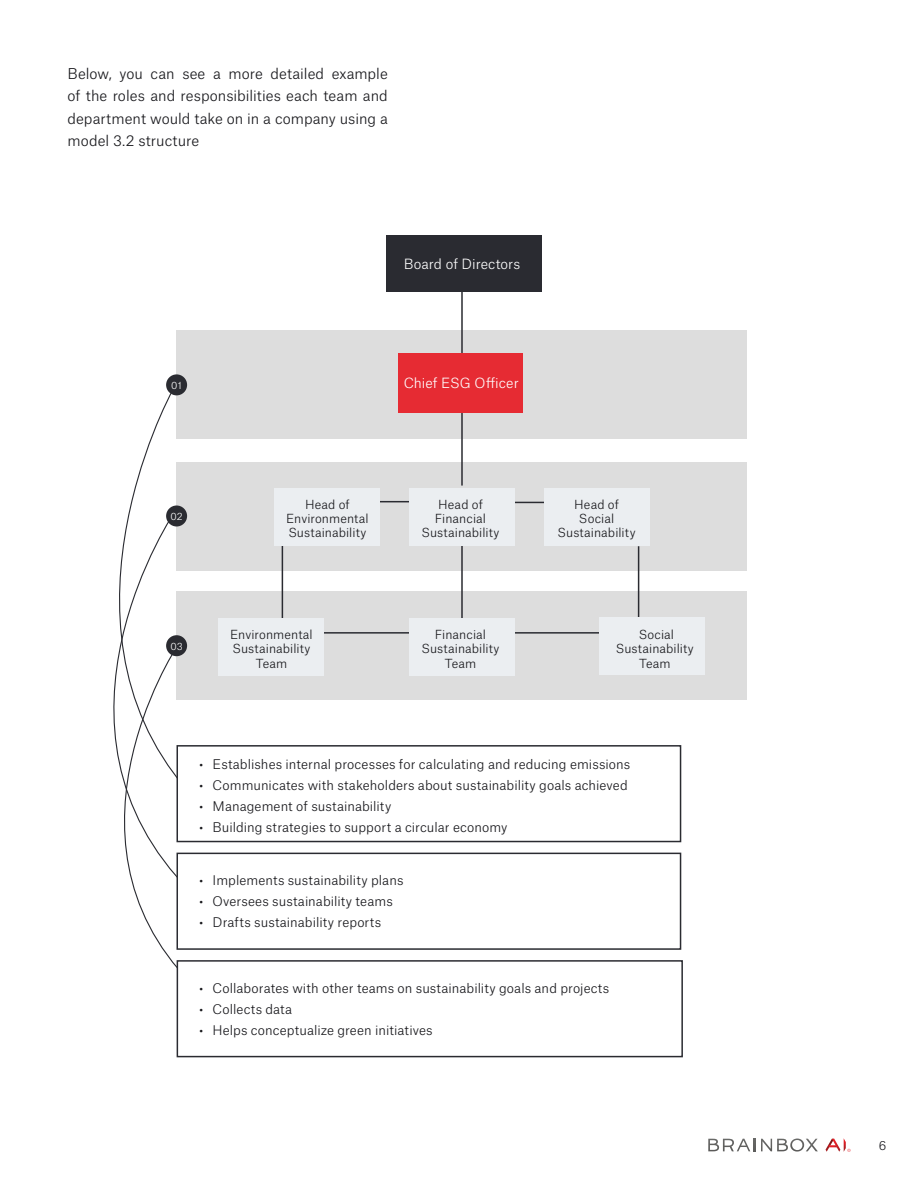
<style>
.page{position:relative;width:918px;height:1188px;background:#fff}
.page>*{position:absolute;margin:0;border:0;box-sizing:border-box;transform-origin:0 0}
.t1{font:300 14.25px/22.5px "Atlas Grotesk";color:#17171b;text-align:justify}
.t2{font:300 13.5px "Atlas Grotesk";letter-spacing:.005em;color:#fff}
.t3{font:300 12.75px "Atlas Grotesk";letter-spacing:.005em;color:#17171b}
.t4{font:300 12px "Atlas Grotesk";letter-spacing:.005em;color:#17171b}
.t5{font:300 9.6px "Atlas Grotesk";color:#fff}
</style>
<div class="page">
<svg style="left:761px;top:1139px;width:57px;height:13px"></svg>
<svg style="left:708px;top:1139px;width:47px;height:12px"></svg>
<svg style="left:826px;top:1138px;width:24px;height:14px"></svg>
<div style="left:177px;top:591px;width:570px;height:109px;background:#ddd"></div>
<div style="left:177px;top:462px;width:570px;height:108px;background:#ddd"></div>
<div style="left:177px;top:330px;width:570px;height:109px;background:#ddd"></div>
<hr style="left:461px;top:278px;width:2px;height:82px;background:#2a2b31">
<hr style="left:461px;top:370px;width:2px;height:116px;background:#2a2b31">
<hr style="left:364px;top:501px;width:60px;height:1px;background:#2a2b31">
<hr style="left:506px;top:502px;width:60px;height:1px;background:#2a2b31">
<hr style="left:297px;top:632px;width:327px;height:2px;background:#2a2b31">
<hr style="left:461px;top:516px;width:2px;height:116px;background:#2a2b31">
<hr style="left:282px;top:516px;width:1px;height:116px;background:#2a2b31">
<hr style="left:638px;top:546px;width:1px;height:116px;background:#2a2b31">
<div style="left:274px;top:489px;width:106px;height:57px;background:#ebeef1"></div>
<div style="left:409px;top:489px;width:106px;height:57px;background:#ebeef1"></div>
<div style="left:409px;top:618px;width:106px;height:58px;background:#ebeef1"></div>
<div style="left:219px;top:618px;width:105px;height:58px;background:#ebeef1"></div>
<div style="left:600px;top:617px;width:105px;height:57px;background:#ebeef1"></div>
<div style="left:544px;top:489px;width:106px;height:57px;background:#ebeef1"></div>
<div style="left:386px;top:236px;width:156px;height:56px;background:#2a2b31"></div>
<div style="left:398px;top:353px;width:125px;height:60px;background:#e62b33"></div>
<svg style="left:124px;top:807px;width:84px;height:192px"></svg>
<div style="left:177px;top:853px;width:504px;height:97px;background:#fff;border:2px solid #2a2b31"></div>
<div style="left:177px;top:960px;width:506px;height:97px;background:#fff;border:2px solid #2a2b31"></div>
<svg style="left:113px;top:392px;width:90px;height:415px"></svg>
<div style="left:177px;top:745px;width:504px;height:97px;background:#fff;border:2px solid #2a2b31"></div>
<div style="left:166px;top:374px;width:21px;height:21px;background:#2a2b31;border-radius:50%"></div>
<div style="left:166px;top:506px;width:21px;height:20px;background:#2a2b31;border-radius:50%"></div>
<div style="left:166px;top:635px;width:21px;height:21px;background:#2a2b31;border-radius:50%"></div>
<p class="t1" style="left:68px;top:61px;width:322px">Below, you can see a more detailed example of the roles and responsibilities each team and department would take on in a company using a model 3.2 structure</p>
<p class="t5" style="left:171px;top:378px;width:12px">01</p>
<p class="t5" style="left:170px;top:509px;width:14px">02</p>
<p class="t5" style="left:170px;top:638px;width:14px">03</p>
<p class="t2" style="left:404px;top:254px;width:118px">Board of Directors</p>
<p class="t2" style="left:404px;top:373px;width:117px">Chief ESG Officer</p>
<p class="t4" style="left:305px;top:495px;width:46px">Head of</p>
<p class="t4" style="left:286px;top:509px;width:84px">Environmental</p>
<p class="t4" style="left:288px;top:523px;width:80px">Sustainability</p>
<p class="t4" style="left:230px;top:625px;width:84px">Environmental</p>
<p class="t4" style="left:232px;top:639px;width:80px">Sustainability</p>
<p class="t4" style="left:256px;top:654px;width:33px">Team</p>
<p class="t4" style="left:438px;top:495px;width:46px">Head of</p>
<p class="t4" style="left:435px;top:509px;width:53px">Financial</p>
<p class="t4" style="left:421px;top:523px;width:80px">Sustainability</p>
<p class="t4" style="left:435px;top:625px;width:53px">Financial</p>
<p class="t4" style="left:421px;top:639px;width:80px">Sustainability</p>
<p class="t4" style="left:445px;top:654px;width:33px">Team</p>
<p class="t4" style="left:574px;top:495px;width:46px">Head of</p>
<p class="t4" style="left:579px;top:509px;width:37px">Social</p>
<p class="t4" style="left:558px;top:523px;width:80px">Sustainability</p>
<p class="t4" style="left:639px;top:625px;width:37px">Social</p>
<p class="t4" style="left:616px;top:639px;width:80px">Sustainability</p>
<p class="t4" style="left:639px;top:654px;width:33px">Team</p>
<p class="t3" style="left:199px;top:754px;width:433px">• Establishes internal processes for calculating and reducing emissions</p>
<p class="t3" style="left:199px;top:775px;width:430px">• Communicates with stakeholders about sustainability goals achieved</p>
<p class="t3" style="left:199px;top:796px;width:194px">• Management of sustainability</p>
<p class="t3" style="left:199px;top:817px;width:310px">• Building strategies to support a circular economy</p>
<p class="t3" style="left:199px;top:871px;width:206px">• Implements sustainability plans</p>
<p class="t3" style="left:199px;top:892px;width:195px">• Oversees sustainability teams</p>
<p class="t3" style="left:199px;top:913px;width:184px">• Drafts sustainability reports</p>
<p class="t3" style="left:199px;top:978px;width:412px">• Collaborates with other teams on sustainability goals and projects</p>
<p class="t3" style="left:199px;top:999px;width:95px">• Collects data</p>
<p class="t3" style="left:199px;top:1020px;width:235px">• Helps conceptualize green initiatives</p>
<p class="t4" style="left:879px;top:1136px;width:9px">6</p>
</div>
